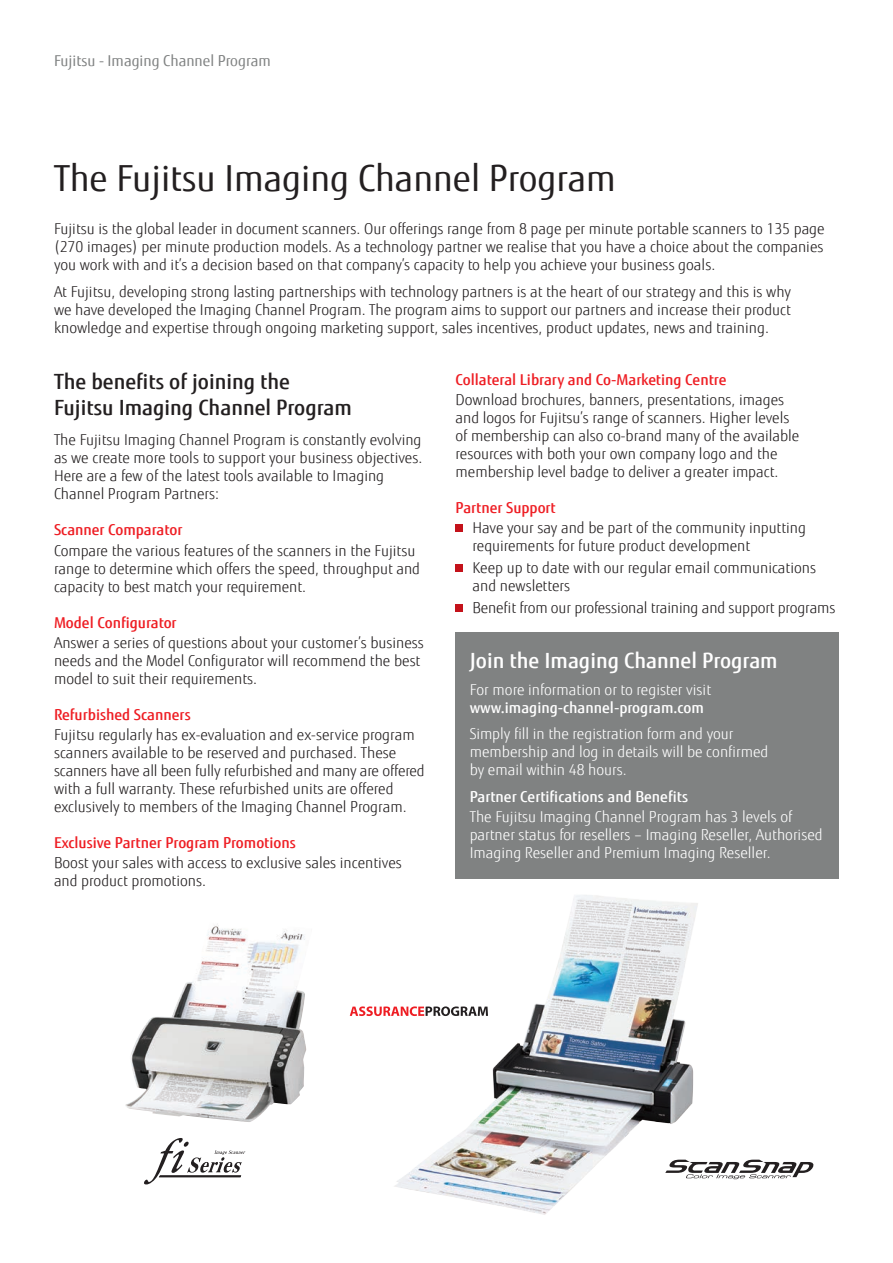
<style>
.page{position:relative;width:893px;height:1263px;background:#fff}
.page>*{position:absolute;margin:0;border:0;box-sizing:border-box;transform-origin:0 0}
.t1{font:36px "Fujitsu Sans";color:#231f20}
.t2{font:500 21px/25.2px "Fujitsu Sans";color:#231f20}
.t3{font:500 21px "Fujitsu Sans";color:#fff}
.t4{font:300 15px/18px "Fujitsu Sans";color:#231f20}
.t5{font:300 15px/18px "Fujitsu Sans";color:#fff}
.t6{font:500 15px "Fujitsu Sans";color:#ee1d23}
.t7{font:500 15px "Fujitsu Sans";color:#fff}
.t8{font:15px "Fujitsu Sans";color:#808282}
.s1{font-weight:500}
</style>
<div class="page">
<div style="left:455px;top:633px;width:384px;height:246px;background:#808282"></div>
<div style="left:455px;top:524px;width:8px;height:7px;background:#c4121a"></div>
<div style="left:455px;top:564px;width:8px;height:8px;background:#c4121a"></div>
<div style="left:455px;top:604px;width:8px;height:8px;background:#c4121a"></div>
<img style="left:394px;top:895px;width:304px;height:320px">
<img style="left:125px;top:925px;width:144px;height:197px">
<svg style="left:144px;top:1138px;width:101px;height:46px"></svg>
<svg style="left:350px;top:1006px;width:138px;height:10px"></svg>
<svg style="left:665px;top:1160px;width:149px;height:19px"></svg>
<p class="t8" style="left:54px;top:52px;width:218px">Fujitsu - Imaging Channel Program</p>
<p class="t1" style="left:54px;top:156px;width:563px">The Fujitsu Imaging Channel Program</p>
<p class="t4" style="left:54px;top:220px;width:772px;text-align:justify">Fujitsu is the global leader in document scanners. Our offerings range from 8 page per minute portable scanners to 135 page (270 images) per minute production models. As a technology partner we realise that you have a choice about the companies you work with and it’s a decision based on that company’s capacity to help you achieve your business goals.</p>
<p class="t4" style="left:54px;top:282px;width:738px;text-align:justify">At Fujitsu, developing strong lasting partnerships with technology partners is at the heart of our strategy and this is why we have developed the Imaging Channel Program. The program aims to support our partners and increase their product knowledge and expertise through ongoing marketing support, sales incentives, product updates, news and training.</p>
<p class="t2" style="left:54px;top:370px;width:299px">The benefits of joining the<br>Fujitsu Imaging Channel Program</p>
<p class="t4" style="left:54px;top:431px;width:370px">The Fujitsu Imaging Channel Program is constantly evolving as we create more tools to support your business objectives.<br>Here are a few of the latest tools available to Imaging Channel Program Partners:</p>
<p class="t6" style="left:54px;top:521px;width:130px">Scanner Comparator</p>
<p class="t4" style="left:54px;top:541px;width:368px">Compare the various features of the scanners in the Fujitsu range to determine which offers the speed, throughput and capacity to best match your requirement.</p>
<p class="t6" style="left:54px;top:613px;width:124px">Model Configurator</p>
<p class="t4" style="left:54px;top:634px;width:371px">Answer a series of questions about your customer’s business needs and the Model Configurator will recommend the best model to suit their requirements.</p>
<p class="t6" style="left:54px;top:705px;width:138px">Refurbished Scanners</p>
<p class="t4" style="left:54px;top:726px;width:372px">Fujitsu regularly has ex-evaluation and ex-service program scanners available to be reserved and purchased. These scanners have all been fully refurbished and many are offered with a full warranty. These refurbished units are offered exclusively to members of the Imaging Channel Program.</p>
<p class="t6" style="left:54px;top:833px;width:243px">Exclusive Partner Program Promotions</p>
<p class="t4" style="left:54px;top:854px;width:349px">Boost your sales with access to exclusive sales incentives and product promotions.</p>
<p class="t6" style="left:455px;top:370px;width:272px">Collateral Library and Co-Marketing Centre</p>
<p class="t4" style="left:455px;top:391px;width:345px">Download brochures, banners, presentations, images and logos for Fujitsu’s range of scanners. Higher levels of membership can also co-brand many of the available resources with both your own company logo and the membership level badge to deliver a greater impact.</p>
<p class="t6" style="left:455px;top:498px;width:102px">Partner Support</p>
<p class="t4" style="left:472px;top:519px;width:335px">Have your say and be part of the community inputting requirements for future product development</p>
<p class="t4" style="left:472px;top:559px;width:345px">Keep up to date with our regular email communications and newsletters</p>
<p class="t4" style="left:472px;top:599px;width:364px">Benefit from our professional training and support programs</p>
<p class="t3" style="left:470px;top:648px;width:309px">Join the Imaging Channel Program</p>
<p class="t5" style="left:470px;top:680px;width:243px">For more information or to register visit <span class="s1">www.imaging-channel-program.com</span></p>
<p class="t5" style="left:470px;top:725px;width:300px">Simply fill in the registration form and your membership and log in details will be confirmed by email within 48 hours.</p>
<p class="t7" style="left:470px;top:787px;width:220px">Partner Certifications and Benefits</p>
<p class="t5" style="left:470px;top:808px;width:354px">The Fujitsu Imaging Channel Program has 3 levels of partner status for resellers – Imaging Reseller, Authorised<br>Imaging Reseller and Premium Imaging Reseller.</p>
</div>
